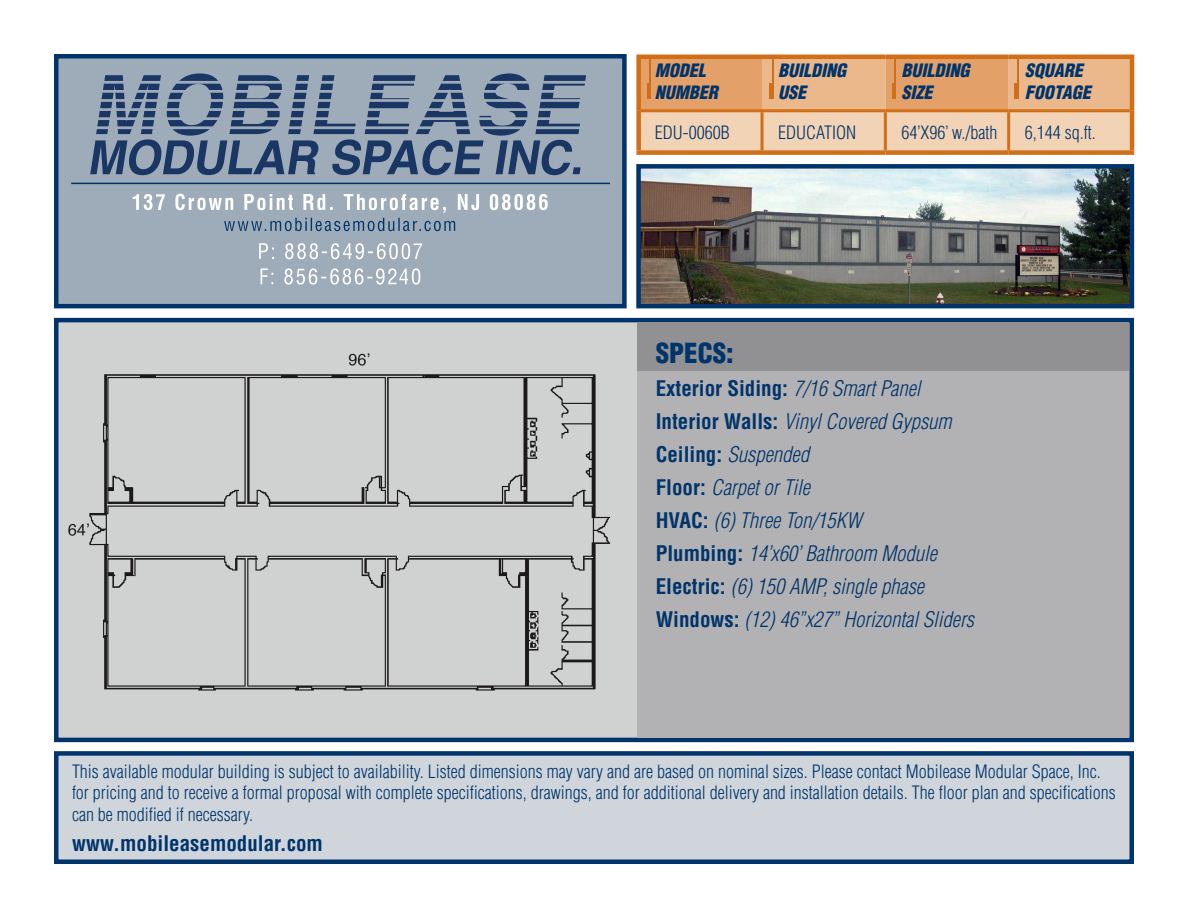
<style>
.page{position:relative;width:1188px;height:918px;background:#fff}
.page>*{position:absolute;margin:0;border:0;box-sizing:border-box;transform-origin:0 0}
.t1{font:900 condensed 27px "Helvetica";color:#00346a}
.t2{font:italic 300 condensed 21px "Helvetica";color:#00346a}
.t3{font:700 condensed 21px "Helvetica";color:#00346a}
.t4{font:300 condensed 18px/21.6px "Helvetica";color:#00346a}
.t5{font:italic 900 condensed 18px/21.6px "Helvetica";color:#00346a}
.s1{font-weight:300;font-style:italic}
.s2{font-weight:700;font-style:normal}
</style>
<div class="page">
<div style="left:56px;top:320px;width:1076px;height:420px;background:#d0d1d1"></div>
<div style="left:54px;top:318px;width:1080px;height:424px;border:4px solid #00346a"></div>
<div style="left:637px;top:323px;width:492px;height:414px;background:#b2b1b3"></div>
<div style="left:637px;top:323px;width:492px;height:48px;background:#919194"></div>
<div style="left:56px;top:56px;width:568px;height:250px;background:#9eabb8"></div>
<svg style="left:90px;top:73px;width:496px;height:102px"></svg>
<div style="left:54px;top:54px;width:573px;height:254px;border:4px solid #00346a"></div>
<hr style="left:71px;top:183px;width:539px;height:1px;background:#00346a">
<svg style="left:133px;top:194px;width:415px;height:37px"></svg>
<svg style="left:259px;top:243px;width:163px;height:16px"></svg>
<svg style="left:261px;top:268px;width:159px;height:17px"></svg>
<hr style="left:636px;top:55px;width:126px;height:4px;background:#d06f18">
<div style="left:636px;top:59px;width:5px;height:52px;background:#d06f18"></div>
<hr style="left:762px;top:55px;width:123px;height:4px;background:#d06f18">
<hr style="left:885px;top:55px;width:124px;height:4px;background:#d06f18">
<hr style="left:1009px;top:55px;width:125px;height:4px;background:#d06f18">
<hr style="left:1130px;top:59px;width:4px;height:52px;background:#d06f18">
<div style="left:636px;top:111px;width:5px;height:39px;background:#d06f18"></div>
<hr style="left:1130px;top:111px;width:4px;height:39px;background:#d06f18">
<div style="left:636px;top:150px;width:126px;height:5px;background:#d06f18"></div>
<div style="left:762px;top:150px;width:123px;height:5px;background:#d06f18"></div>
<div style="left:885px;top:150px;width:124px;height:5px;background:#d06f18"></div>
<div style="left:1009px;top:150px;width:125px;height:5px;background:#d06f18"></div>
<svg style="left:639px;top:57px;width:493px;height:96px;background:#e9b486"></svg>
<hr style="left:772px;top:57px;width:2px;height:42px;background:#d06f18">
<hr style="left:769px;top:83px;width:3px;height:16px;background:#d06f18">
<div style="left:56px;top:753px;width:1076px;height:109px;background:#cfd5db"></div>
<div style="left:54px;top:751px;width:1080px;height:113px;border:4px solid #00346a"></div>
<img style="left:68px;top:353px;width:543px;height:338px">
<img style="left:641px;top:169px;width:488px;height:134px">
<div style="left:636px;top:164px;width:498px;height:144px;border:4px solid #00346a"></div>
<p class="t5" style="left:655px;top:60px;width:53px">MODEL</p>
<p class="t5" style="left:655px;top:81px;width:65px">NUMBER</p>
<p class="t5" style="left:778px;top:60px;width:70px">BUILDING<br>USE</p>
<p class="t5" style="left:902px;top:60px;width:70px">BUILDING<br>SIZE</p>
<p class="t5" style="left:1025px;top:60px;width:60px">SQUARE</p>
<p class="t5" style="left:1025px;top:81px;width:68px">FOOTAGE</p>
<p class="t4" style="left:655px;top:121px;width:76px">EDU-0060B</p>
<p class="t4" style="left:778px;top:121px;width:80px">EDUCATION</p>
<p class="t4" style="left:902px;top:121px;width:98px">64’X96’ w./bath</p>
<p class="t4" style="left:1025px;top:121px;width:72px">6,144 sq.ft.</p>
<p class="t1" style="left:656px;top:337px;width:80px">SPECS:</p>
<p class="t3" style="left:656px;top:376px;width:266px">Exterior Siding: <span class="s1">7/16 Smart Panel</span></p>
<p class="t2" style="left:656px;top:410px;width:297px"><span class="s2">Interior Walls:</span> Vinyl Covered Gypsum</p>
<p class="t2" style="left:656px;top:443px;width:155px"><span class="s2">Ceiling:</span> Suspended</p>
<p class="t2" style="left:656px;top:476px;width:156px"><span class="s2">Floor:</span> Carpet or Tile</p>
<p class="t2" style="left:656px;top:509px;width:207px"><span class="s2">HVAC:</span> (6) Three Ton/15KW</p>
<p class="t2" style="left:656px;top:542px;width:283px"><span class="s2">Plumbing:</span> 14’x60’ Bathroom Module</p>
<p class="t2" style="left:656px;top:575px;width:270px"><span class="s2">Electric:</span> (6) 150 AMP, single phase</p>
<p class="t2" style="left:656px;top:608px;width:320px"><span class="s2">Windows:</span> (12) 46”x27” Horizontal Sliders</p>
<p class="t4" style="left:72px;top:760px;width:1030px">This available modular building is subject to availability. Listed dimensions may vary and are based on nominal sizes. Please contact Mobilease Modular Space, Inc.</p>
<p class="t4" style="left:72px;top:782px;width:1045px">for pricing and to receive a formal proposal with complete specifications, drawings, and for additional delivery and installation details. The floor plan and specifications can be modified if necessary.</p>
<p class="t3" style="left:72px;top:831px;width:252px">www.mobileasemodular.com</p>
</div>
